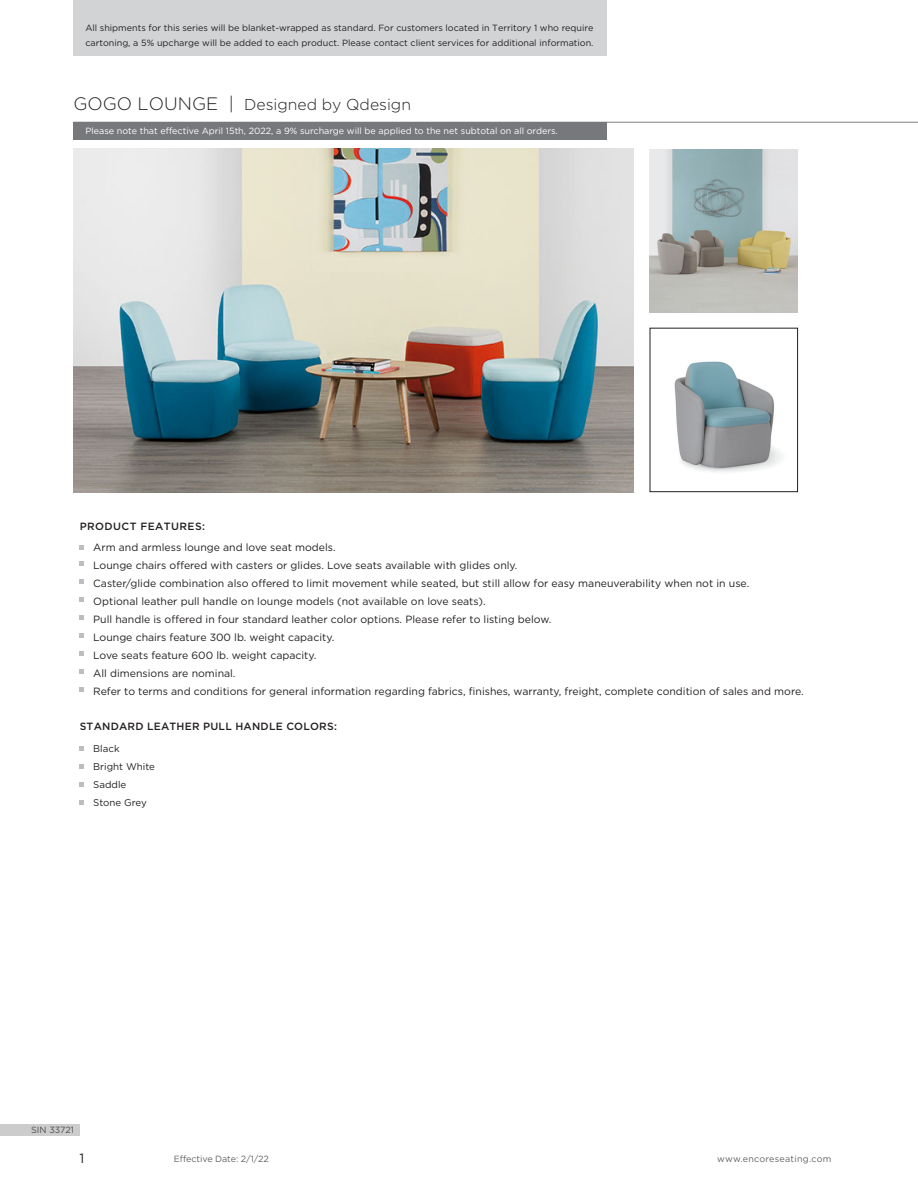
<style>
.page{position:relative;width:918px;height:1188px;background:#fff}
.page>*{position:absolute;margin:0;border:0;box-sizing:border-box;transform-origin:0 0}
.t1{font:300 15.75px "Gotham";color:#231f20}
.t2{font:13.5px "Gotham";color:#231f20}
.bullet_copy{font:10.5px "Gotham";color:#231f20}
.Left_Tabs{font:500 10.5px "Gotham";letter-spacing:.02em;color:#231f20}
.Left_Tabs-2{font:500 10.5px "Gotham";letter-spacing:.04em;color:#231f20}
.t3{font:9.75px/18px "Gotham";color:#231f20}
.t4{font:9px/15px "Gotham";color:#231f20}
.t5{font:9px "Gotham";color:#fff}
.t6{font:9px "Gotham";letter-spacing:.015em;color:#636366}
.t7{font:9px "Gotham";letter-spacing:-.01em;color:#636366}
.t8{font:9px "Gotham";color:#4b4c4d}
.s1{font-size:18px}
</style>
<div class="page">
<hr style="left:73px;top:122px;width:845px;height:1px;background:#808080">
<div style="left:73px;top:0;width:534px;height:56px;background:#d1d3d4"></div>
<img style="left:650px;top:149px;width:148px;height:164px">
<img style="left:674px;top:361px;width:108px;height:111px">
<div style="left:650px;top:328px;width:148px;height:164px;border:1px solid #231f20"></div>
<img style="left:73px;top:149px;width:560px;height:343px">
<svg style="left:80px;top:545px;width:4px;height:4px"></svg>
<svg style="left:80px;top:561px;width:4px;height:5px"></svg>
<svg style="left:80px;top:579px;width:4px;height:5px"></svg>
<svg style="left:80px;top:597px;width:4px;height:5px"></svg>
<svg style="left:80px;top:615px;width:4px;height:5px"></svg>
<svg style="left:80px;top:633px;width:4px;height:5px"></svg>
<svg style="left:80px;top:651px;width:4px;height:5px"></svg>
<svg style="left:80px;top:669px;width:4px;height:5px"></svg>
<svg style="left:80px;top:687px;width:4px;height:5px"></svg>
<svg style="left:80px;top:746px;width:4px;height:4px"></svg>
<svg style="left:80px;top:764px;width:4px;height:4px"></svg>
<svg style="left:80px;top:782px;width:4px;height:4px"></svg>
<svg style="left:80px;top:800px;width:4px;height:4px"></svg>
<div style="left:0;top:1124px;width:80px;height:12px;background:#ccc"></div>
<div style="left:73px;top:122px;width:534px;height:18px;background:#76787b"></div>
<p class="t4" style="left:85px;top:20px;width:510px">All shipments for this series will be blanket-wrapped as standard. For customers located in Territory 1 who require cartoning, a 5% upcharge will be added to each product. Please contact client services for additional information.</p>
<p class="t1" style="left:73px;top:95px;width:339px"><span class="s1">GOGO LOUNGE |</span> Designed by Qdesign</p>
<p class="t5" style="left:85px;top:125px;width:474px">Please note that effective April 15th, 2022, a 9% surcharge will be applied to the net subtotal on all orders.</p>
<p class="Left_Tabs-2" style="left:80px;top:519px;width:127px">PRODUCT FEATURES:</p>
<p class="bullet_copy" style="left:93px;top:540px;width:244px">Arm and armless lounge and love seat models.</p>
<p class="bullet_copy" style="left:93px;top:558px;width:426px">Lounge chairs offered with casters or glides. Love seats available with glides only.</p>
<p class="bullet_copy" style="left:93px;top:576px;width:658px">Caster/glide combination also offered to limit movement while seated, but still allow for easy maneuverability when not in use.</p>
<p class="bullet_copy" style="left:93px;top:594px;width:394px">Optional leather pull handle on lounge models (not available on love seats).</p>
<p class="bullet_copy" style="left:93px;top:612px;width:460px">Pull handle is offered in four standard leather color options. Please refer to listing below.</p>
<p class="bullet_copy" style="left:93px;top:630px;width:243px">Lounge chairs feature 300 lb. weight capacity.</p>
<p class="bullet_copy" style="left:93px;top:648px;width:225px">Love seats feature 600 lb. weight capacity.</p>
<p class="bullet_copy" style="left:93px;top:666px;width:144px">All dimensions are nominal.</p>
<p class="bullet_copy" style="left:93px;top:684px;width:712px">Refer to terms and conditions for general information regarding fabrics, finishes, warranty, freight, complete condition of sales and more.</p>
<p class="Left_Tabs" style="left:80px;top:719px;width:259px">STANDARD LEATHER PULL HANDLE COLORS:</p>
<p class="t3" style="left:93px;top:739px;width:28px">Black</p>
<p class="t3" style="left:93px;top:757px;width:63px">Bright White</p>
<p class="t3" style="left:93px;top:775px;width:55px">Saddle<br>Stone Grey</p>
<p class="t8" style="left:31px;top:1124px;width:44px">SIN 33721</p>
<p class="t2" style="left:80px;top:1150px;width:6px">1</p>
<p class="t7" style="left:174px;top:1153px;width:97px">Effective Date: 2/1/22</p>
<p class="t6" style="left:717px;top:1153px;width:116px">www.encoreseating.com</p>
</div>
